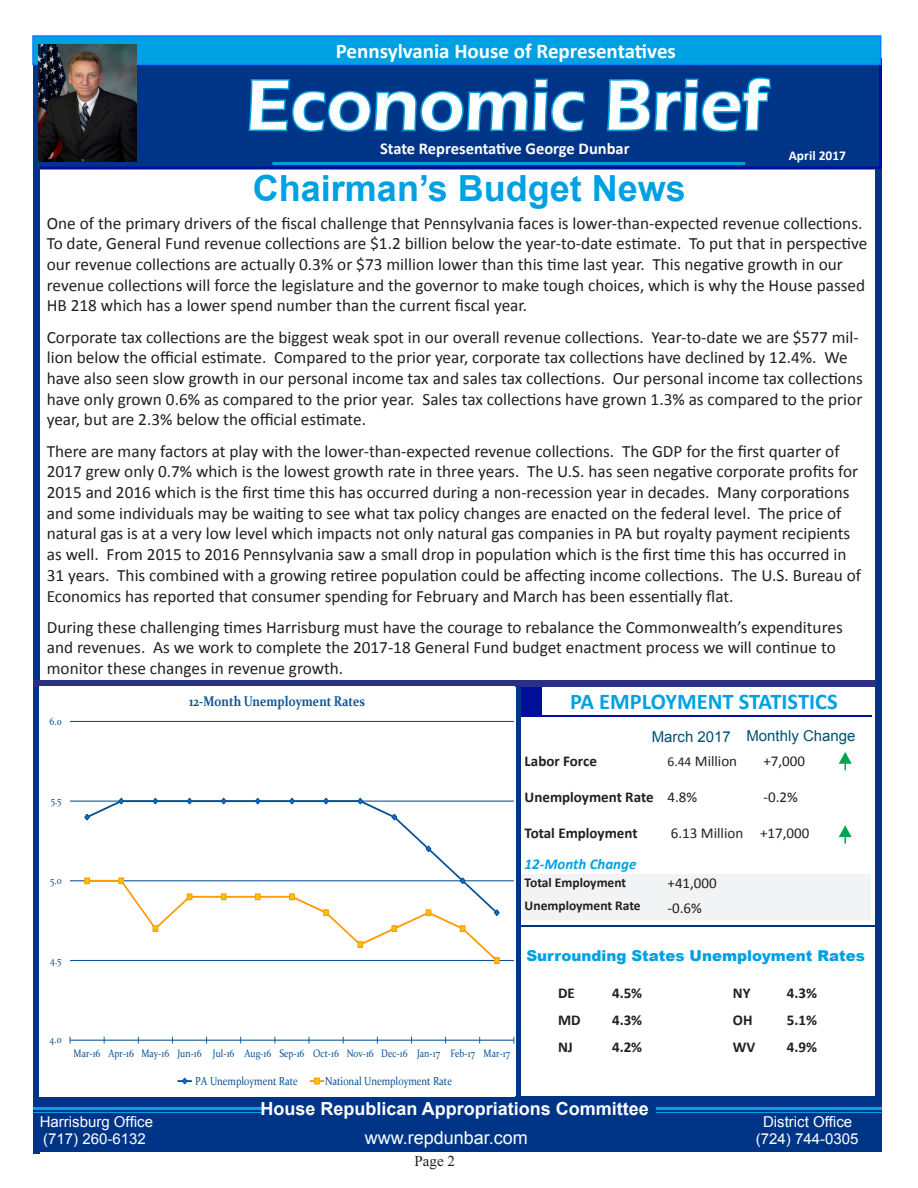
<style>
.page{position:relative;width:918px;height:1188px;background:#fff}
.page>*{position:absolute;margin:0;border:0;box-sizing:border-box;transform-origin:0 0}
.t1{font:600 73.5px "Eras ITC";color:#fff}
.t2{font:700 36px "Arial";color:#00a1e3}
.t3{font:700 22.5px "Calibri";color:#00a1e3}
.t4{font:700 21px "Calibri";color:#fff}
.t5{font:700 18px "Arial";color:#fff}
.t6{font:18px "Arial";color:#fff}
.t7{font:17.25px/20.7px "Calibri";color:#231f20}
.t8{font:700 16.5px "Calibri";color:#fff}
.t9{font:700 15px "Calibri";color:#231f20}
.t10{font:15px "Calibri";color:#231f20}
.t11{font:15px "Arial";color:#fff}
.t12{font:900 15px "Arial";color:#00a1e3}
.t13{font:15px "Arial";color:#025171}
.t14{font:italic 700 15px "Calibri";color:#00a1e3}
.t15{font:15px "Times New Roman";color:#231f20}
.t16{font:700 14.1px "Constantia";color:#0b5395;scale:.84 1}
.t17{font:700 13.5px "Calibri";color:#231f20}
.t18{font:700 13.5px "Calibri";color:#fff}
.t19{font:11.7px "Constantia";color:#0b5395;scale:.84 1}
.t20{font:10.8px "Constantia";color:#0b5395;scale:.84 1}
.s1{font-size:13.5px}
</style>
<div class="page">
<div style="left:517px;top:875px;width:354px;height:45px;background:#f2f3f4"></div>
<div style="left:36px;top:1097px;width:846px;height:55px;background:#003486"></div>
<div style="left:34px;top:58px;width:848px;height:112px;background:#003486;border:3px solid #000f99"></div>
<div style="left:33px;top:36px;width:6px;height:1117px;background:#003486"></div>
<div style="left:876px;top:170px;width:6px;height:927px;background:#003486"></div>
<div style="left:521px;top:687px;width:20px;height:30px;background:#000f99"></div>
<hr style="left:540px;top:715px;width:331px;height:2px;background:#000f99">
<div style="left:33px;top:680px;width:843px;height:7px;background:#2b3087"></div>
<hr style="left:517px;top:687px;width:4px;height:410px;background:#003486">
<svg style="left:247px;top:65px;width:340px;height:67px"></svg>
<svg style="left:607px;top:77px;width:164px;height:55px"></svg>
<hr style="left:272px;top:162px;width:473px;height:3px;background:#00a1e3">
<hr style="left:656px;top:1107px;width:226px;height:3px;background:#00a1e3">
<hr style="left:656px;top:1112px;width:226px;height:1px;background:#00a1e3">
<hr style="left:33px;top:1107px;width:229px;height:3px;background:#00a1e3">
<hr style="left:33px;top:1112px;width:229px;height:1px;background:#00a1e3">
<div style="left:32px;top:35px;width:849px;height:30px;background:#00a1e3;border:2px solid #0181ff"></div>
<hr style="left:520px;top:925px;width:362px;height:2px;background:#003486">
<svg style="left:838px;top:825px;width:14px;height:19px"></svg>
<svg style="left:838px;top:752px;width:14px;height:18px"></svg>
<hr style="left:70px;top:960px;width:444px;height:1px;background:#0b5395">
<hr style="left:70px;top:881px;width:444px;height:1px;background:#0b5395">
<hr style="left:70px;top:801px;width:444px;height:1px;background:#0b5395">
<hr style="left:70px;top:721px;width:444px;height:1px;background:#0b5395">
<hr style="left:70px;top:1040px;width:444px;height:1px;background:#0b5395">
<svg style="left:85px;top:800px;width:414px;height:77px"></svg>
<svg style="left:84px;top:813px;width:6px;height:8px"></svg>
<svg style="left:118px;top:797px;width:6px;height:8px"></svg>
<svg style="left:152px;top:797px;width:7px;height:8px"></svg>
<svg style="left:186px;top:797px;width:7px;height:8px"></svg>
<svg style="left:221px;top:797px;width:6px;height:8px"></svg>
<svg style="left:255px;top:797px;width:6px;height:8px"></svg>
<svg style="left:289px;top:797px;width:6px;height:8px"></svg>
<svg style="left:323px;top:797px;width:6px;height:8px"></svg>
<svg style="left:357px;top:797px;width:6px;height:8px"></svg>
<svg style="left:391px;top:813px;width:6px;height:8px"></svg>
<svg style="left:425px;top:845px;width:7px;height:8px"></svg>
<svg style="left:84px;top:877px;width:416px;height:85px"></svg>
<div style="left:494px;top:957px;width:6px;height:7px;border:1px solid #f90"></div>
<svg style="left:178px;top:1077px;width:13px;height:8px"></svg>
<svg style="left:310px;top:1078px;width:14px;height:6px"></svg>
<img style="left:39px;top:44px;width:97px;height:117px">
<p class="t4" style="left:336px;top:38px;width:342px">Pennsylvania House of Representatives</p>
<p class="t4" style="left:310px;top:40px;width:394px">House Republican Appr priations Committee</p>
<p class="t1" style="left:246px;top:64px;width:523px">Economic Brief</p>
<p class="t8" style="left:380px;top:138px;width:251px">State Representative George Dunbar</p>
<p class="t2" style="left:253px;top:164px;width:434px">Chairman’s Budget News</p>
<p class="t18" style="left:789px;top:147px;width:59px">April 2017</p>
<p class="t7" style="left:47px;top:213px;width:822px">One of the primary drivers of the fiscal challenge that Pennsylvania faces is lower-than-expected revenue collections.<br>To date, General Fund revenue collections are $1.2 billion below the year-to-date estimate. To put that in perspective our revenue collections are actually 0.3% or $73 million lower than this time last year. This negative growth in our revenue collections will force the legislature and the governor to make tough choices, which is why the House passed HB 218 which has a lower spend number than the current fiscal year.</p>
<p class="t7" style="left:47px;top:327px;width:818px">Corporate tax collections are the biggest weak spot in our overall revenue collections. Year-to-date we are $577 mil&shy;lion below the official estimate. Compared to the prior year, corporate tax collections have declined by 12.4%. We have also seen slow growth in our personal income tax and sales tax collections. Our personal income tax collections have only grown 0.6% as compared to the prior year. Sales tax collections have grown 1.3% as compared to the prior year, but are 2.3% below the official estimate.</p>
<p class="t7" style="left:47px;top:441px;width:816px">There are many factors at play with the lower-than-expected revenue collections. The GDP for the first quarter of 2017 grew only 0.7% which is the lowest growth rate in three years. The U.S. has seen negative corporate profits for 2015 and 2016 which is the first time this has occurred during a non-recession year in decades. Many corporations and some individuals may be waiting to see what tax policy changes are enacted on the federal level. The price of natural gas is at a very low level which impacts not only natural gas companies in PA but royalty payment recipients as well. From 2015 to 2016 Pennsylvania saw a small drop in population which is the first time this has occurred in 31 years. This combined with a growing retiree population could be affecting income collections. The U.S. Bureau of Economics has reported that consumer spending for February and March has been essentially flat.</p>
<p class="t7" style="left:47px;top:617px;width:798px">During these challenging times Harrisburg must have the courage to rebalance the Commonwealth’s expenditures and revenues. As we work to complete the 2017-18 General Fund budget enactment process we will continue to monitor these changes in revenue growth.</p>
<p class="t20" style="left:50px;top:714px;width:16px">6.0</p>
<p class="t16" style="left:189px;top:692px;width:211px">12-Month Unemployment Rates</p>
<p class="t20" style="left:51px;top:793px;width:14px">5.5</p>
<p class="t20" style="left:50px;top:873px;width:15px">5.0</p>
<p class="t20" style="left:50px;top:953px;width:15px">4.5</p>
<p class="t20" style="left:50px;top:1032px;width:16px">4.0</p>
<p class="t20" style="left:74px;top:1046px;width:521px">Mar-16 Apr-16 May-16 Jun-16 Jul-16 Aug-16 Sep-16 Oct-16 Nov-16 Dec-16 Jan-17 Feb-17 Mar-17</p>
<p class="t19" style="left:195px;top:1073px;width:124px">PA Unemployment Rate</p>
<p class="t19" style="left:325px;top:1073px;width:153px">National Unemployment Rate</p>
<p class="t3" style="left:570px;top:687px;width:269px">PA EMPLOYMENT STATISTICS</p>
<p class="t13" style="left:652px;top:727px;width:81px">March 2017</p>
<p class="t13" style="left:746px;top:726px;width:111px">Monthly Change</p>
<p class="t9" style="left:525px;top:752px;width:74px">Labor Force</p>
<p class="t9" style="left:525px;top:788px;width:130px">Unemployment Rate</p>
<p class="t9" style="left:525px;top:824px;width:114px">Total Employment</p>
<p class="t14" style="left:525px;top:855px;width:113px">12-Month Change</p>
<p class="t17" style="left:525px;top:874px;width:103px">Total Employment</p>
<p class="t17" style="left:525px;top:897px;width:118px">Unemployment Rate</p>
<p class="t10" style="left:668px;top:751px;width:71px"><span class="s1">6.44</span> Million</p>
<p class="t10" style="left:668px;top:787px;width:31px">4.8%</p>
<p class="t10" style="left:671px;top:823px;width:74px">6.13 Million</p>
<p class="t10" style="left:668px;top:874px;width:51px">+41,000</p>
<p class="t10" style="left:668px;top:899px;width:36px">-0.6%</p>
<p class="t10" style="left:763px;top:751px;width:43px">+7,000</p>
<p class="t10" style="left:763px;top:787px;width:36px">-0.2%</p>
<p class="t10" style="left:760px;top:823px;width:51px">+17,000</p>
<p class="t12" style="left:526px;top:945px;width:340px">Surrounding States Unemployment Rates</p>
<p class="t9" style="left:733px;top:984px;width:19px">NY</p>
<p class="t9" style="left:787px;top:984px;width:32px">4.3%</p>
<p class="t9" style="left:733px;top:1011px;width:21px">OH</p>
<p class="t9" style="left:787px;top:1011px;width:32px">5.1%</p>
<p class="t9" style="left:733px;top:1038px;width:24px">WV</p>
<p class="t9" style="left:787px;top:1038px;width:32px">4.9%</p>
<p class="t9" style="left:558px;top:984px;width:18px">DE</p>
<p class="t9" style="left:612px;top:984px;width:32px">4.5%</p>
<p class="t9" style="left:558px;top:1011px;width:24px">MD</p>
<p class="t9" style="left:612px;top:1011px;width:32px">4.3%</p>
<p class="t9" style="left:558px;top:1038px;width:16px">NJ</p>
<p class="t9" style="left:612px;top:1038px;width:32px">4.2%</p>
<p class="t5" style="left:261px;top:1096px;width:390px">House Republican Appropriations Committee</p>
<p class="t11" style="left:40px;top:1112px;width:115px">Harrisburg Office</p>
<p class="t11" style="left:763px;top:1112px;width:91px">District Office</p>
<p class="t11" style="left:43px;top:1129px;width:104px">(717) 260-6132</p>
<p class="t6" style="left:365px;top:1126px;width:165px">www.repdunbar.com</p>
<p class="t11" style="left:756px;top:1129px;width:104px">(724) 744-0305</p>
<p class="t15" style="left:415px;top:1151px;width:42px">Page 2</p>
</div>
